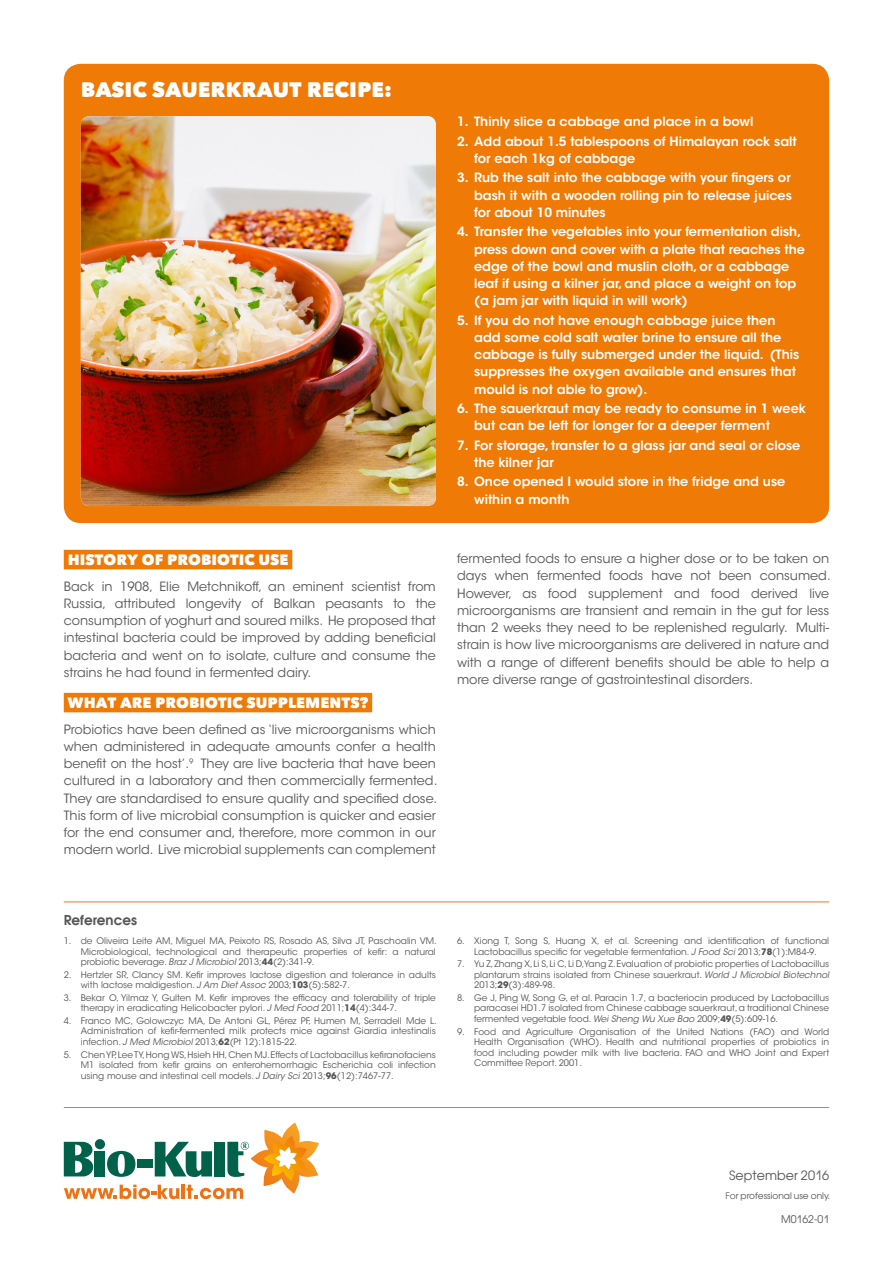
<style>
.page{position:relative;width:893px;height:1263px;background:#fff}
.page>*{position:absolute;margin:0;border:0;box-sizing:border-box;transform-origin:0 0}
.t1{font:21px "Matiz";color:#fff}
.t2{font:15px "Matiz";color:#fff}
.t3{font:13.5px "Avant Garde Gothic Demi ITC";color:#565655}
.t4{font:12.75px/17.2px "ITC Avant Garde Std";color:#565655;text-align:justify}
.t5{font:600 12.75px/17.2px "ITC Avant Garde Std";color:#fff}
.t6{font:12.75px "Avant Garde Gothic Book ITC";color:#565655}
.t7{font:10.5px "Avant Garde Gothic Book ITC";color:#565655}
.t8{font:9px/10.5px "ITC Avant Garde Std";color:#565655;text-align:justify}
.t9{font:9px "Avant Garde Gothic Book ITC";color:#565655}
.s1{font-style:italic}
.s2{font-weight:700}
</style>
<div class="page">
<div style="left:64px;top:550px;width:228px;height:19px;background:#ef7a06"></div>
<div style="left:64px;top:693px;width:308px;height:19px;background:#ef7a06"></div>
<hr style="left:64px;top:1107px;width:765px;height:1px;background:#ef7a06">
<hr style="left:64px;top:901px;width:765px;height:1px;background:#ef7a06">
<svg style="left:64px;top:1122px;width:255px;height:77px"></svg>
<div style="left:64px;top:64px;width:765px;height:459px;background:#ef7a06;border-radius:17px"></div>
<img style="left:81px;top:116px;width:355px;height:390px">
<h1 class="t1" style="left:81px;top:76px;width:313px">BASIC SAUERKRAUT RECIPE:</h1>
<h2 class="t2" style="left:68px;top:550px;width:222px">HISTORY OF PROBIOTIC USE</h2>
<p class="t4" style="left:64px;top:577px;width:374px">Back in 1908, Elie Metchnikoff, an eminent scientist from Russia, attributed longevity of Balkan peasants to the consumption of yoghurt and soured milks. He proposed that intestinal bacteria could be improved by adding beneficial bacteria and went on to isolate, culture and consume the strains he had found in fermented dairy.</p>
<h2 class="t2" style="left:68px;top:693px;width:302px">WHAT ARE PROBIOTIC SUPPLEMENTS?</h2>
<p class="t4" style="left:64px;top:720px;width:375px">Probiotics have been defined as ‘live microorganisms which when administered in adequate amounts confer a health benefit on the host’.<sup>9</sup> They are live bacteria that have been cultured in a laboratory and then commercially fermented.<br>They are standardised to ensure quality and specified dose.<br>This form of live microbial consumption is quicker and easier for the end consumer and, therefore, more common in our modern world. Live microbial supplements can complement</p>
<h3 class="t5" style="left:457px;top:113px;width:298px">1. Thinly slice a cabbage and place in a bowl</h3>
<h3 class="t5" style="left:474px;top:132px;width:324px;text-indent:-17px">2. Add about 1.5 tablespoons of Himalayan rock salt for each 1kg of cabbage</h3>
<h3 class="t5" style="left:474px;top:169px;width:319px;text-align:justify;text-indent:-17px">3. Rub the salt into the cabbage with your fingers or bash it with a wooden rolling pin to release juices for about 10 minutes</h3>
<h3 class="t5" style="left:474px;top:223px;width:332px;text-indent:-17px">4. Transfer the vegetables into your fermentation dish, press down and cover with a plate that reaches the edge of the bowl and muslin cloth, or a cabbage leaf if using a kilner jar, and place a weight on top (a jam jar with liquid in will work)</h3>
<h3 class="t5" style="left:474px;top:311px;width:327px;text-indent:-17px">5. If you do not have enough cabbage juice then add some cold salt water brine to ensure all the cabbage is fully submerged under the liquid. (This suppresses the oxygen available and ensures that mould is not able to grow).</h3>
<h3 class="t5" style="left:474px;top:400px;width:333px;text-indent:-17px">6. The sauerkraut may be ready to consume in 1 week but can be left for longer for a deeper ferment</h3>
<h3 class="t5" style="left:474px;top:436px;width:328px;text-indent:-17px">7. For storage, transfer to a glass jar and seal or close the kilner jar</h3>
<h3 class="t5" style="left:474px;top:473px;width:313px;text-indent:-17px">8. Once opened I would store in the fridge and use within a month</h3>
<p class="t4" style="left:457px;top:550px;width:375px">fermented foods to ensure a higher dose or to be taken on days when fermented foods have not been consumed.<br>However, as food supplement and food derived live microorganisms are transient and remain in the gut for less than 2 weeks they need to be replenished regularly. Multi&shy;strain is how live microorganisms are delivered in nature and with a range of different benefits should be able to help a more diverse range of gastrointestinal disorders.</p>
<h3 class="t3" style="left:64px;top:912px;width:75px">References</h3>
<p class="t8" style="left:81px;top:936px;width:358px;text-indent:-17px">1. de Oliveira Leite AM, Miguel MA, Peixoto RS, Rosado AS, Silva JT, Paschoalin VM.<br>Microbiological, technological and therapeutic properties of kefir: a natural probiotic beverage. <span class="s1">Braz J Microbiol</span> 2013;<span class="s2">44</span>(2):341-9.</p>
<p class="t8" style="left:81px;top:969px;width:357px;text-indent:-17px">2. Hertzler SR, Clancy SM. Kefir improves lactose digestion and tolerance in adults with lactose maldigestion. <span class="s1">J Am Diet Assoc</span> 2003;<span class="s2">103</span>(5):582-7.</p>
<p class="t8" style="left:81px;top:992px;width:357px;text-indent:-17px">3. Bekar O, Yilmaz Y, Gulten M. Kefir improves the efficacy and tolerability of triple therapy in eradicating Helicobacter pylori. <span class="s1">J Med Food</span> 2011;<span class="s2">14</span>(4):344-7.</p>
<p class="t8" style="left:81px;top:1015px;width:358px;text-indent:-17px">4. Franco MC, Golowczyc MA, De Antoni GL, Pérez PF, Humen M, Serradell Mde L.<br>Administration of kefir-fermented milk protects mice against Giardia intestinalis infection. <span class="s1">J Med Microbiol</span> 2013;<span class="s2">62</span>(Pt 12):1815-22.</p>
<p class="t8" style="left:81px;top:1049px;width:357px;text-indent:-17px">5. Chen YP, Lee TY, Hong WS, Hsieh HH, Chen MJ. Effects of Lactobacillus kefiranofaciens M1 isolated from kefir grains on enterohemorrhagic Escherichia coli infection using mouse and intestinal cell models. <span class="s1">J Dairy Sci</span> 2013;<span class="s2">96</span>(12):7467-77.</p>
<p class="t8" style="left:457px;top:936px;width:374px;text-align:center">6. Xiong T, Song S, Huang X, et al. Screening and identification of functional<br>Lactobacillus specific for vegetable fermentation. <span class="s1">J Food Sci</span> 2013;<span class="s2">78</span>(1):M84-9.</p>
<p class="t8" style="left:474px;top:959px;width:357px;text-indent:-17px">7. Yu Z, Zhang X, Li S, Li C, Li D,Yang Z. Evaluation of probiotic properties of Lactobacillus plantarum strains isolated from Chinese sauerkraut. <span class="s1">World J Microbiol Biotechnol </span>2013;<span class="s2">29</span>(3):489-98.</p>
<p class="t8" style="left:474px;top:992px;width:357px;text-indent:-17px">8. Ge J, Ping W, Song G, et al. Paracin 1.7, a bacteriocin produced by Lactobacillus paracasei HD1.7 isolated from Chinese cabbage sauerkraut, a traditional Chinese fermented vegetable food. <span class="s1">Wei Sheng Wu Xue Bao</span> 2009;<span class="s2">49</span>(5):609-16.</p>
<p class="t8" style="left:474px;top:1026px;width:357px;text-indent:-17px">9. Food and Agriculture Organisation of the United Nations (FAO) and World Health Organisation (WHO). Health and nutritional properties of probiotics in food including powder milk with live bacteria. FAO and WHO Joint and Expert Committee Report. 2001.</p>
<h3 class="t6" style="left:729px;top:1168px;width:101px">September 2016</h3>
<p class="t7" style="left:781px;top:1213px;width:50px">M0162-01</p>
<p class="t9" style="left:726px;top:1190px;width:106px">For professional use only.</p>
</div>
